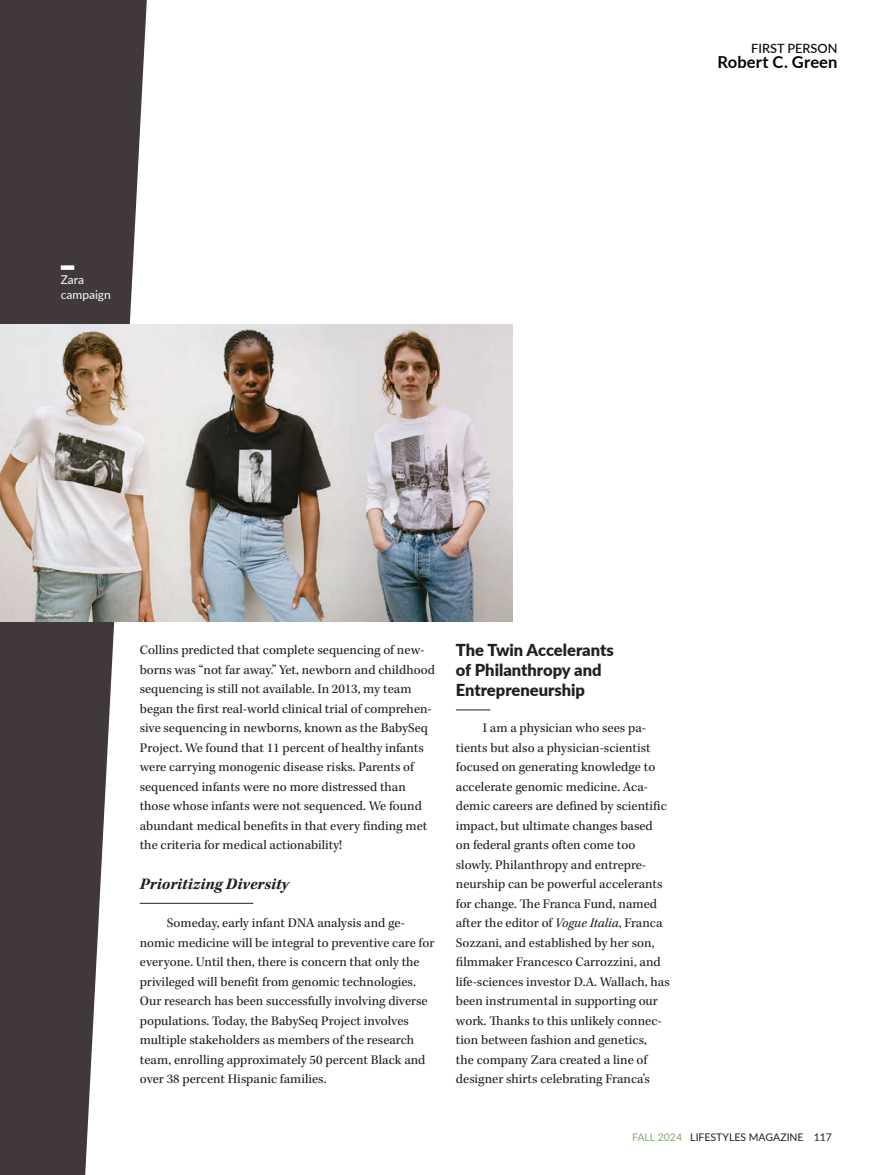
<style>
.page{position:relative;width:878px;height:1175px;background:#fff}
.page>*{position:absolute;margin:0;border:0;box-sizing:border-box;transform-origin:0 0}
.New_Section{font:900 16.5px/19.8px "Lato";color:#231f20}
.New_Section_Italics{font:italic 700 16.5px "Kepler Std";color:#231f20}
.t1{font:700 16.5px "Lato";letter-spacing:.005em;color:#040504}
.Body_Copy{font:13.5px/19.5px "Kepler Std";color:#231f20}
.t2{font:500 12.75px "Lato";color:#040504}
.Captions_-_White{font:12px/15px "Lato";color:#fff}
.t3{font:10.5px "Lato";color:#231f20}
.s1{font-style:italic}
.s2{color:#85a975}
</style>
<div class="page">
<svg style="left:0;top:0;width:147px;height:1174px;fill:#40383a"></svg>
<img style="left:0;top:325px;width:512px;height:296px">
<div style="left:61px;top:265px;width:13px;height:5px;background:#fff"></div>
<hr style="left:140px;top:903px;width:113px;height:1px;background:#231f20">
<hr style="left:456px;top:709px;width:34px;height:1px;background:#231f20">
<p class="Captions_-_White" style="left:61px;top:271px;width:52px">Zara campaign</p>
<p class="t2" style="left:751px;top:39px;width:88px">FIRST PERSON</p>
<p class="t1" style="left:717px;top:49px;width:121px">Robert C. Green</p>
<p class="Body_Copy" style="left:140px;top:641px;width:297px">Collins predicted that complete sequencing of new&shy;borns was “not far away.” Yet, newborn and childhood sequencing is still not available. In 2013, my team began the first real-world clinical trial of comprehen&shy;sive sequencing in newborns, known as the BabySeq Project. We found that 11 percent of healthy infants were carrying monogenic disease risks. Parents of sequenced infants were no more distressed than those whose infants were not sequenced. We found abundant medical benefits in that every finding met the criteria for medical actionability!</p>
<p class="New_Section_Italics" style="left:140px;top:875px;width:151px">Prioritizing Diversity</p>
<p class="Body_Copy" style="left:140px;top:914px;width:296px;text-indent:27px">Someday, early infant DNA analysis and ge&shy;nomic medicine will be integral to preventive care for everyone. Until then, there is concern that only the privileged will benefit from genomic technologies.<br>Our research has been successfully involving diverse populations. Today, the BabySeq Project involves multiple stakeholders as members of the research team, enrolling approximately 50 percent Black and over 38 percent Hispanic families.</p>
<p class="New_Section" style="left:456px;top:640px;width:159px">The Twin Accelerants of Philanthropy and<br>Entrepreneurship</p>
<p class="Body_Copy" style="left:456px;top:719px;width:215px;text-indent:27px">I am a physician who sees pa&shy;tients but also a physician-scientist focused on generating knowledge to accelerate genomic medicine. Aca&shy;demic careers are defined by scientific impact, but ultimate changes based on federal grants often come too slowly. Philanthropy and entrepre&shy;neurship can be powerful accelerants for change. The Franca Fund, named after the editor of <span class="s1">Vogue Italia</span>, Franca Sozzani, and established by her son, filmmaker Francesco Carrozzini, and life-sciences investor D.A. Wallach, has been instrumental in supporting our work. Thanks to this unlikely connec&shy;tion between fashion and genetics,<br>the company Zara created a line of designer shirts celebrating Franca’s</p>
<p class="t3" style="left:632px;top:1129px;width:201px"><span class="s2">FALL 2024</span> LIFESTYLES MAGAZINE 117</p>
</div>
